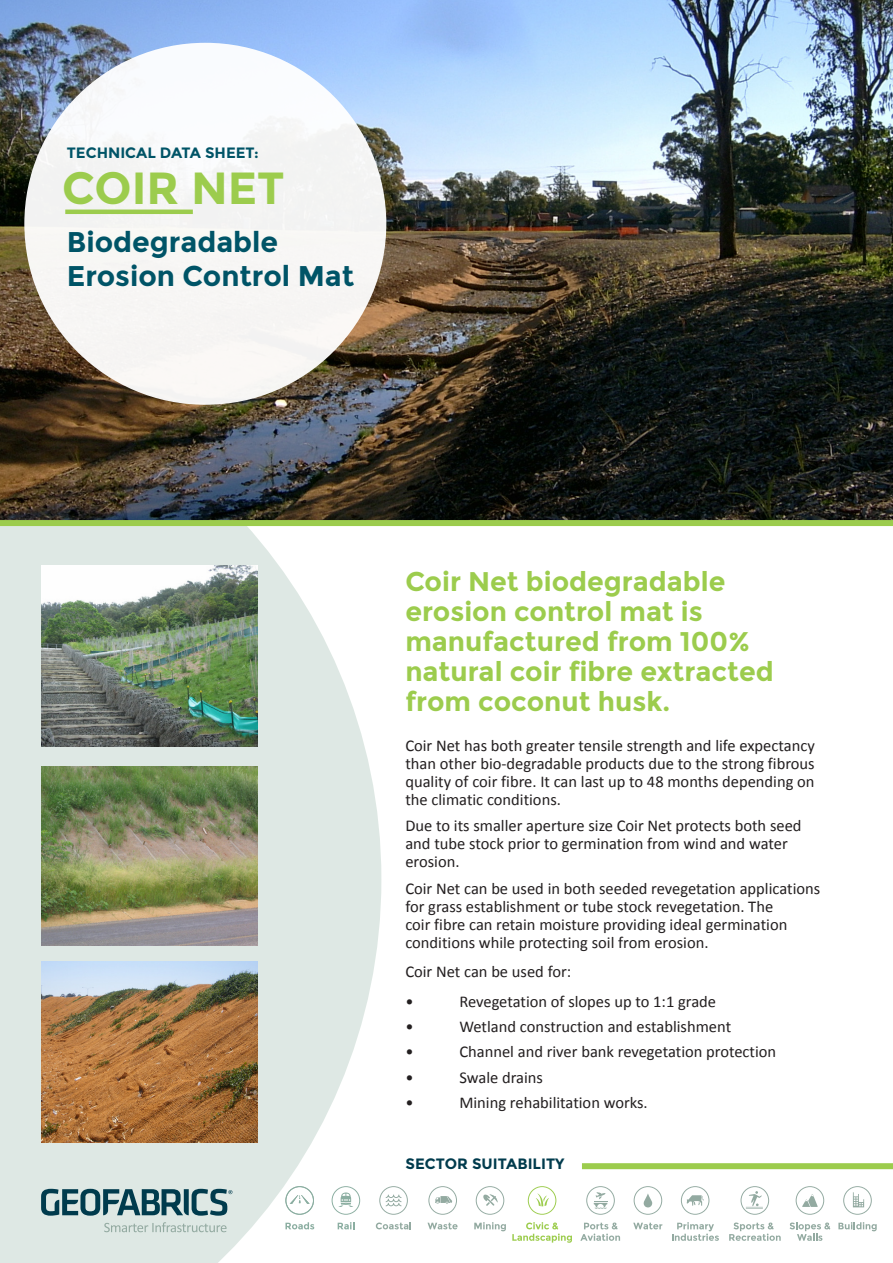
<style>
.page{position:relative;width:893px;height:1263px;background:#fff}
.page>*{position:absolute;margin:0;border:0;box-sizing:border-box;transform-origin:0 0}
.Product_name{font:700 45px "Montserrat";color:#9ccc4d}
.sun_category{font:700 28.5px/34.2px "Montserrat";color:#005467}
.Intro_blurb{font:700 27px/30px "Montserrat";color:#9ccc4d}
.body_copy{font:16.5px/18px "Calibri";color:#231f20}
.t1{font:700 15px "Montserrat";color:#005467}
.t2{font:700 15px "Montserrat";color:#003b4d}
</style>
<div class="page">
<svg style="left:0;top:526px;width:381px;height:737px;fill:#dee8e4"></svg>
<img style="left:0;top:0;width:893px;height:520px">
<div style="left:0;top:520px;width:893px;height:6px;background:#9ccc4d"></div>
<div style="left:582px;top:1163px;width:311px;height:6px;background:#9ccc4d"></div>
<div style="left:24px;top:43px;width:362px;height:362px;background:#f7f6f4;border-radius:50%"></div>
<hr style="left:65px;top:210px;width:128px;height:4px;background:#9ccc4d">
<svg style="left:41px;top:1189px;width:191px;height:27px;background:#6d9097"></svg>
<svg style="left:104px;top:1222px;width:123px;height:10px"></svg>
<svg style="left:285px;top:1222px;width:29px;height:7px"></svg>
<svg style="left:285px;top:1186px;width:29px;height:29px"></svg>
<svg style="left:338px;top:1222px;width:16px;height:7px"></svg>
<svg style="left:332px;top:1186px;width:28px;height:29px"></svg>
<svg style="left:376px;top:1222px;width:35px;height:7px"></svg>
<svg style="left:379px;top:1186px;width:29px;height:29px"></svg>
<svg style="left:427px;top:1223px;width:31px;height:6px"></svg>
<svg style="left:428px;top:1186px;width:29px;height:29px"></svg>
<svg style="left:474px;top:1222px;width:32px;height:9px"></svg>
<svg style="left:476px;top:1186px;width:28px;height:29px"></svg>
<svg style="left:512px;top:1222px;width:60px;height:21px"></svg>
<svg style="left:528px;top:1186px;width:28px;height:29px"></svg>
<svg style="left:580px;top:1222px;width:40px;height:19px"></svg>
<svg style="left:586px;top:1186px;width:29px;height:29px"></svg>
<svg style="left:633px;top:1223px;width:29px;height:6px"></svg>
<svg style="left:634px;top:1186px;width:28px;height:29px"></svg>
<svg style="left:672px;top:1222px;width:47px;height:19px"></svg>
<svg style="left:681px;top:1186px;width:28px;height:29px"></svg>
<svg style="left:729px;top:1222px;width:52px;height:19px"></svg>
<svg style="left:740px;top:1186px;width:29px;height:29px"></svg>
<svg style="left:790px;top:1222px;width:40px;height:19px"></svg>
<svg style="left:796px;top:1186px;width:28px;height:29px"></svg>
<svg style="left:838px;top:1222px;width:39px;height:9px"></svg>
<svg style="left:843px;top:1186px;width:29px;height:29px"></svg>
<img style="left:41px;top:962px;width:217px;height:180px">
<img style="left:41px;top:565px;width:217px;height:181px">
<img style="left:41px;top:766px;width:217px;height:180px">
<p class="t1" style="left:67px;top:143px;width:193px">TECHNICAL DATA SHEET:</p>
<p class="Product_name" style="left:62px;top:162px;width:224px">COIR NET</p>
<p class="sun_category" style="left:67px;top:224px;width:289px">Biodegradable<br>Erosion Control Mat</p>
<p class="Intro_blurb" style="left:405px;top:567px;width:370px">Coir Net biodegradable erosion control mat is manufactured from 100% natural coir fibre extracted from coconut husk.</p>
<p class="body_copy" style="left:405px;top:736px;width:411px;text-align:justify">Coir Net has both greater tensile strength and life expectancy than other bio-degradable products due to the strong fibrous quality of coir fibre. It can last up to 48 months depending on the climatic conditions.</p>
<p class="body_copy" style="left:405px;top:817px;width:398px">Due to its smaller aperture size Coir Net protects both seed and tube stock prior to germination from wind and water erosion.</p>
<p class="body_copy" style="left:405px;top:879px;width:416px">Coir Net can be used in both seeded revegetation applications for grass establishment or tube stock revegetation. The<br>coir fibre can retain moisture providing ideal germination conditions while protecting soil from erosion.</p>
<p class="body_copy" style="left:405px;top:963px;width:167px">Coir Net can be used for:</p>
<p class="body_copy" style="left:405px;top:992px;width:10px">•</p>
<p class="body_copy" style="left:459px;top:992px;width:258px">Revegetation of slopes up to 1:1 grade</p>
<p class="body_copy" style="left:405px;top:1018px;width:10px">•</p>
<p class="body_copy" style="left:459px;top:1018px;width:273px">Wetland construction and establishment</p>
<p class="body_copy" style="left:405px;top:1043px;width:10px">•</p>
<p class="body_copy" style="left:459px;top:1043px;width:318px">Channel and river bank revegetation protection</p>
<p class="body_copy" style="left:405px;top:1068px;width:10px">•</p>
<p class="body_copy" style="left:459px;top:1068px;width:85px">Swale drains</p>
<p class="body_copy" style="left:405px;top:1093px;width:10px">•</p>
<p class="body_copy" style="left:459px;top:1093px;width:190px">Mining rehabilitation works.</p>
<p class="t2" style="left:406px;top:1155px;width:160px">SECTOR SUITABILITY</p>
</div>
